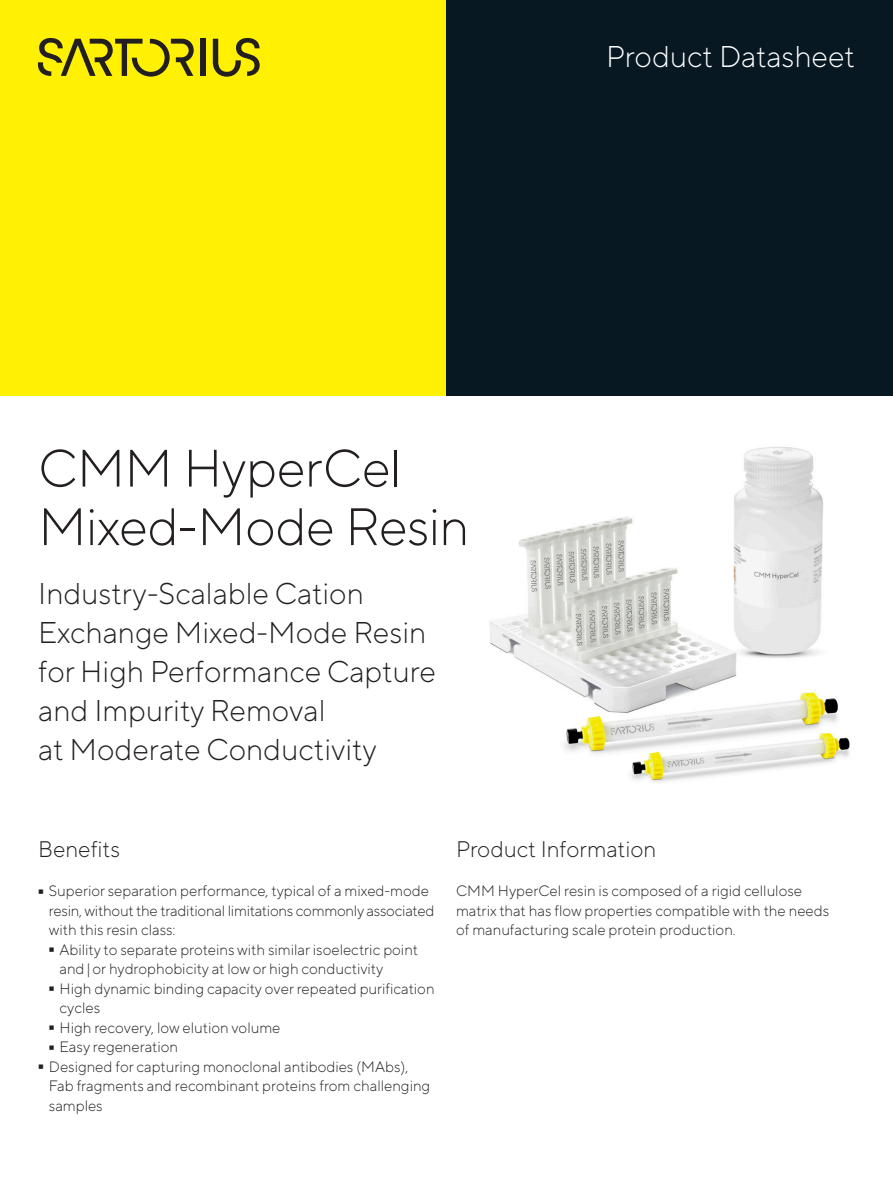
<style>
.page{position:relative;width:893px;height:1191px;background:#fff}
.page>*{position:absolute;margin:0;border:0;box-sizing:border-box;transform-origin:0 0}
.t1{font:300 95.25px "TT Norms Pro";color:#231f20;scale:.16 1}
.t2{font:300 52.5px/58.5px "TT Norms Pro";letter-spacing:-.015em;color:#231f20}
.t3{font:300 30px/39px "TT Norms Pro";color:#231f20}
.t4{font:300 30px "TT Norms Pro";color:#fff}
.t5{font:300 22.5px "TT Norms Pro";color:#231f20}
.t6{font:300 15px/19.5px "TT Norms Pro";color:#231f20}
</style>
<div class="page">
<div style="left:0;top:0;width:446px;height:395px;background:#fff101"></div>
<div style="left:446px;top:0;width:447px;height:395px;background:#071822"></div>
<img style="left:489px;top:446px;width:361px;height:337px">
<div style="left:200px;top:39px;width:5px;height:37px;background:#231f20"></div>
<svg style="left:213px;top:38px;width:47px;height:39px"></svg>
<svg style="left:38px;top:38px;width:156px;height:39px"></svg>
<h3 class="t4" style="left:606px;top:35px;width:250px">Product Datasheet</h3>
<h2 class="t2" style="left:38px;top:435px;width:432px">CMM HyperCel<br>Mixed-Mode Resin</h2>
<h3 class="t3" style="left:38px;top:571px;width:399px">Industry-Scalable Cation<br>Exchange Mixed-Mode Resin for High Performance Capture and Impurity Removal<br>at Moderate Conductivity</h3>
<h3 class="t5" style="left:38px;top:833px;width:83px">Benefits</h3>
<h1 class="t1" style="left:38px;top:817px;width:38px">-</h1>
<p class="t6" style="left:49px;top:880px;width:387px">Superior separation performance, typical of a mixed-mode resin, without the traditional limitations commonly associated with this resin class:</p>
<h1 class="t1" style="left:49px;top:876px;width:38px">-</h1>
<p class="t6" style="left:60px;top:938px;width:360px">Ability to separate proteins with similar isoelectric point and|or hydrophobicity at low or high conductivity</p>
<h1 class="t1" style="left:49px;top:915px;width:38px">-</h1>
<p class="t6" style="left:60px;top:977px;width:376px">High dynamic binding capacity over repeated purification cycles</p>
<h1 class="t1" style="left:49px;top:954px;width:38px">-</h1>
<p class="t6" style="left:60px;top:1016px;width:222px">High recovery, low elution volume</p>
<h1 class="t1" style="left:49px;top:973px;width:38px">-</h1>
<p class="t6" style="left:60px;top:1036px;width:120px">Easy regeneration</p>
<h1 class="t1" style="left:38px;top:993px;width:38px">-</h1>
<p class="t6" style="left:49px;top:1055px;width:383px">Designed for capturing monoclonal antibodies (MAbs),<br>Fab fragments and recombinant proteins from challenging samples</p>
<h3 class="t5" style="left:456px;top:833px;width:202px">Product Information</h3>
<p class="t6" style="left:456px;top:880px;width:375px">CMM HyperCel resin is composed of a rigid cellulose matrix that has flow properties compatible with the needs of manufacturing scale protein production.</p>
</div>
